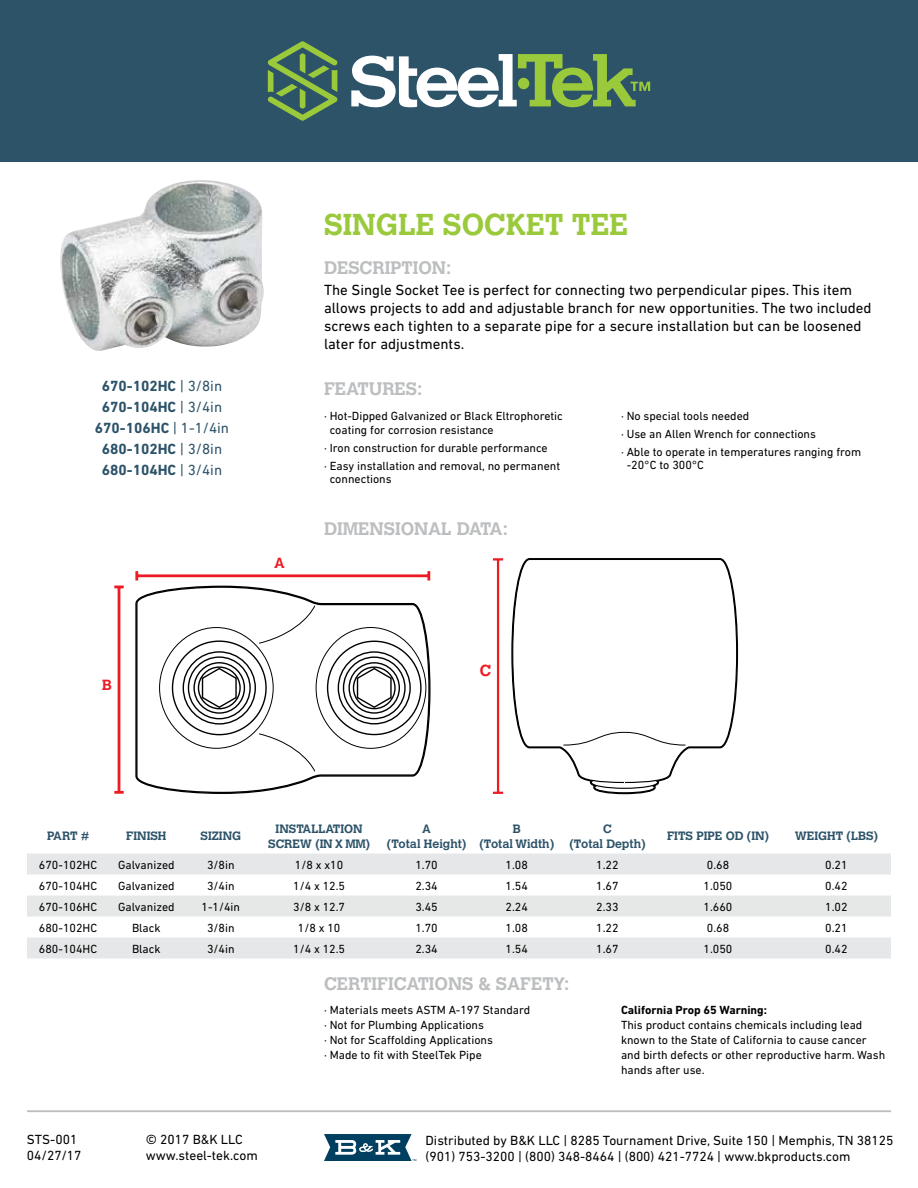
<style>
.page{position:relative;width:918px;height:1188px;background:#fff}
.page>*{position:absolute;margin:0;border:0;box-sizing:border-box;transform-origin:0 0}
.t1{font:700 30px "Calvert";color:#9aca3c}
.t2{font:700 18px "Calvert";color:#bcbec0}
.t3{font:700 15.9px "Calvert";color:#ed1c24}
.t4{font:15px/18px "DIN Next LT Pro";color:#000}
.t5{font:700 15px/21px "DIN Next LT Pro";color:#2d5369;text-align:center}
.t6{font:700 14.55px "Calvert";color:#ed1c24}
.t7{font:13.5px/16.2px "DIN Next LT Pro";color:#000}
.t8{font:12px/15px "DIN Next LT Pro";color:#000}
.t9{font:700 12px/14.4px "Calvert";color:#2d5369;text-align:center}
.t10{font:700 12px "DIN Next LT Pro";color:#000}
.s1{font-weight:400}
</style>
<div class="page">
<div style="left:0;top:0;width:918px;height:162px;background:#2d5369"></div>
<svg style="left:267px;top:41px;width:70px;height:80px"></svg>
<svg style="left:351px;top:54px;width:299px;height:53px"></svg>
<div style="left:518px;top:78px;width:11px;height:11px;background:#9aca3c;border-radius:50%"></div>
<svg style="left:324px;top:1134px;width:92px;height:27px"></svg>
<img style="left:60px;top:180px;width:204px;height:171px">
<svg style="left:27px;top:854px;width:864px;height:105px"></svg>
<div style="left:27px;top:896px;width:864px;height:21px;background:#e6e8e8"></div>
<hr style="left:27px;top:1111px;width:864px;height:1px;background:#bcbec0">
<svg style="left:135px;top:586px;width:295px;height:208px"></svg>
<svg style="left:259px;top:605px;width:168px;height:167px"></svg>
<hr style="left:137px;top:574px;width:292px;height:3px;background:#ed1c24">
<svg style="left:135px;top:571px;width:3px;height:10px"></svg>
<svg style="left:427px;top:571px;width:3px;height:10px"></svg>
<hr style="left:118px;top:587px;width:2px;height:205px;background:#ed1c24">
<svg style="left:114px;top:791px;width:10px;height:3px"></svg>
<svg style="left:114px;top:586px;width:10px;height:2px"></svg>
<svg style="left:595px;top:782px;width:59px;height:11px"></svg>
<div style="left:594px;top:782px;width:61px;height:11px;border:1px solid #000;border-radius:50%"></div>
<svg style="left:591px;top:776px;width:67px;height:12px"></svg>
<div style="left:591px;top:776px;width:67px;height:13px;border:1px solid #000;border-radius:50%"></div>
<svg style="left:512px;top:558px;width:226px;height:226px"></svg>
<svg style="left:563px;top:732px;width:123px;height:14px"></svg>
<hr style="left:497px;top:559px;width:2px;height:234px;background:#ed1c24">
<svg style="left:493px;top:792px;width:10px;height:2px"></svg>
<svg style="left:493px;top:558px;width:10px;height:3px"></svg>
<p class="t5" style="left:95px;top:375px;width:136px">670-102HC <span class="s1">| 3/8in<br></span>670-104HC <span class="s1">| 3/4in<br></span>670-106HC <span class="s1">| 1-1/4in<br></span>680-102HC <span class="s1">| 3/8in<br></span>680-104HC <span class="s1">| 3/4in</span></p>
<p class="t6" style="left:102px;top:675px;width:11px">B</p>
<p class="t6" style="left:274px;top:554px;width:12px">A</p>
<h1 class="t1" style="left:324px;top:205px;width:306px">SINGLE SOCKET TEE</h1>
<h2 class="t2" style="left:324px;top:256px;width:129px">DESCRIPTION:</h2>
<p class="t4" style="left:324px;top:281px;width:549px">The Single Socket Tee is perfect for connecting two perpendicular pipes. This item allows projects to add and adjustable branch for new opportunities. The two included screws each tighten to a separate pipe for a secure installation but can be loosened later for adjustments.</p>
<h2 class="t2" style="left:324px;top:377px;width:100px">FEATURES:</h2>
<p class="t8" style="left:330px;top:408px;width:235px;line-height:14.4px;text-indent:-6px">· Hot-Dipped Galvanized or Black Eltrophoretic coating for corrosion resistance</p>
<p class="t8" style="left:324px;top:439px;width:238px;line-height:18px">· Iron construction for durable performance<br>· Easy installation and removal, no permanent</p>
<p class="t8" style="left:330px;top:472px;width:63px">connections</p>
<h2 class="t2" style="left:324px;top:518px;width:185px">DIMENSIONAL DATA:</h2>
<h3 class="t3" style="left:480px;top:660px;width:13px">C</h3>
<p class="t8" style="left:621px;top:406px;width:242px;line-height:18px">· No special tools needed<br>· Use an Allen Wrench for connections<br>· Able to operate in temperatures ranging from</p>
<p class="t8" style="left:627px;top:457px;width:79px">-20°C to 300°C</p>
<p class="t9" style="left:47px;top:829px;width:44px">PART #</p>
<p class="t9" style="left:126px;top:829px;width:42px">FINISH</p>
<p class="t9" style="left:201px;top:829px;width:42px">SIZING</p>
<p class="t9" style="left:268px;top:822px;width:103px">INSTALLATION<br>SCREW (IN X MM)</p>
<p class="t9" style="left:387px;top:822px;width:81px">A<br>(Total Height)</p>
<p class="t9" style="left:479px;top:822px;width:76px">B<br>(Total Width)</p>
<p class="t9" style="left:569px;top:822px;width:78px">C<br>(Total Depth)</p>
<p class="t9" style="left:667px;top:829px;width:104px">FITS PIPE OD (IN)</p>
<p class="t9" style="left:795px;top:829px;width:85px">WEIGHT (LBS)</p>
<p class="t8" style="left:39px;top:857px;width:60px">670-102HC</p>
<p class="t8" style="left:118px;top:857px;width:58px">Galvanized</p>
<p class="t8" style="left:207px;top:857px;width:29px">3/8in</p>
<p class="t8" style="left:295px;top:857px;width:50px">1/8 x x10</p>
<p class="t8" style="left:415px;top:857px;width:24px">1.70</p>
<p class="t8" style="left:506px;top:857px;width:24px">1.08</p>
<p class="t8" style="left:596px;top:857px;width:24px">1.22</p>
<p class="t8" style="left:707px;top:857px;width:24px">0.68</p>
<p class="t8" style="left:825px;top:857px;width:24px">0.21</p>
<p class="t8" style="left:39px;top:878px;width:60px">670-104HC</p>
<p class="t8" style="left:118px;top:878px;width:58px">Galvanized</p>
<p class="t8" style="left:207px;top:878px;width:29px">3/4in</p>
<p class="t8" style="left:293px;top:878px;width:53px">1/4 x 12.5</p>
<p class="t8" style="left:415px;top:878px;width:24px">2.34</p>
<p class="t8" style="left:506px;top:878px;width:24px">1.54</p>
<p class="t8" style="left:596px;top:878px;width:24px">1.67</p>
<p class="t8" style="left:704px;top:878px;width:30px">1.050</p>
<p class="t8" style="left:825px;top:878px;width:24px">0.42</p>
<p class="t8" style="left:39px;top:899px;width:60px">670-106HC</p>
<p class="t8" style="left:118px;top:899px;width:58px">Galvanized</p>
<p class="t8" style="left:202px;top:899px;width:40px">1-1/4in</p>
<p class="t8" style="left:293px;top:899px;width:53px">3/8 x 12.7</p>
<p class="t8" style="left:415px;top:899px;width:24px">3.45</p>
<p class="t8" style="left:506px;top:899px;width:24px">2.24</p>
<p class="t8" style="left:596px;top:899px;width:24px">2.33</p>
<p class="t8" style="left:704px;top:899px;width:30px">1.660</p>
<p class="t8" style="left:825px;top:899px;width:24px">1.02</p>
<p class="t8" style="left:39px;top:920px;width:60px">680-102HC</p>
<p class="t8" style="left:132px;top:920px;width:30px">Black</p>
<p class="t8" style="left:207px;top:920px;width:29px">3/8in</p>
<p class="t8" style="left:298px;top:920px;width:44px">1/8 x 10</p>
<p class="t8" style="left:415px;top:920px;width:24px">1.70</p>
<p class="t8" style="left:506px;top:920px;width:24px">1.08</p>
<p class="t8" style="left:596px;top:920px;width:24px">1.22</p>
<p class="t8" style="left:707px;top:920px;width:24px">0.68</p>
<p class="t8" style="left:825px;top:920px;width:24px">0.21</p>
<p class="t8" style="left:39px;top:941px;width:60px">680-104HC</p>
<p class="t8" style="left:132px;top:941px;width:30px">Black</p>
<p class="t8" style="left:207px;top:941px;width:29px">3/4in</p>
<p class="t8" style="left:293px;top:941px;width:53px">1/4 x 12.5</p>
<p class="t8" style="left:415px;top:941px;width:24px">2.34</p>
<p class="t8" style="left:506px;top:941px;width:24px">1.54</p>
<p class="t8" style="left:596px;top:941px;width:24px">1.67</p>
<p class="t8" style="left:704px;top:941px;width:30px">1.050</p>
<p class="t8" style="left:825px;top:941px;width:24px">0.42</p>
<p class="t7" style="left:27px;top:1131px;width:56px">STS-001<br>04/27/17</p>
<p class="t7" style="left:146px;top:1131px;width:114px">© 2017 B&amp;K LLC www.steel-tek.com</p>
<h2 class="t2" style="left:324px;top:972px;width:247px">CERTIFICATIONS &amp; SAFETY:</h2>
<p class="t8" style="left:324px;top:1002px;width:208px">· Materials meets ASTM A-197 Standard · Not for Plumbing Applications<br>· Not for Scaffolding Applications<br>· Made to fit with SteelTek Pipe</p>
<p class="t10" style="left:621px;top:1003px;width:148px">California Prop 65 Warning:</p>
<p class="t8" style="left:621px;top:1017px;width:266px">This product contains chemicals including lead known to the State of California to cause cancer and birth defects or other reproductive harm. Wash hands after use.</p>
<p class="t7" style="left:426px;top:1132px;width:469px">Distributed by B&amp;K LLC | 8285 Tournament Drive, Suite 150 | Memphis, TN 38125 (901) 753-3200 | (800) 348-8464 | (800) 421-7724 | www.bkproducts.com</p>
</div>
